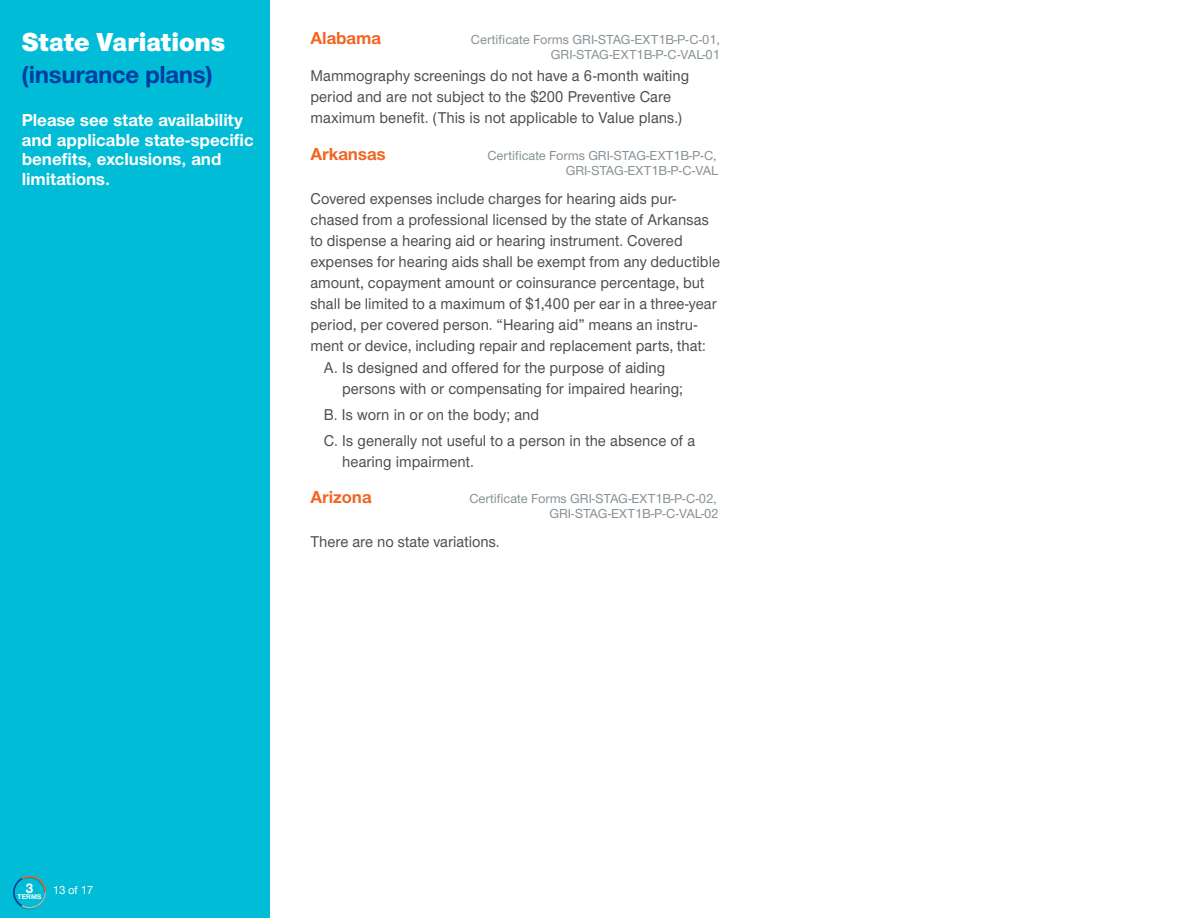
<style>
.page{position:relative;width:1188px;height:918px;background:#fff}
.page>*{position:absolute;margin:0;border:0;box-sizing:border-box;transform-origin:0 0}
.t1{font:900 27px "UHC Sans";letter-spacing:-.005em;color:#fff}
.t2{font:700 25.5px "UHC Sans";letter-spacing:-.01em;color:#003da1}
.t3{font:700 18px/19.5px "UHC Sans";color:#fff}
.t4{font:700 18px "UHC Sans";color:#f26522}
.t5{font:500 16.2px/21px "UHC Sans";color:#4d4d4f;scale:.95 1}
.t6{font:700 14.1px "UHC Sans";color:#fff}
.t7{font:500 13.5px/15px "UHC Sans";letter-spacing:-.005em;color:#879196;text-align:right}
.t8{font:500 12px "UHC Sans";color:#fff}
</style>
<div class="page">
<div style="left:0;top:0;width:270px;height:918px;background:#00bcd6"></div>
<div style="left:13px;top:877px;width:32px;height:33px;border:2px solid #e1e2e2;border-radius:50%"></div>
<div style="left:13px;top:876px;width:33px;height:33px;border:2px solid #cacccc;border-radius:50%"></div>
<svg style="left:13px;top:876px;width:33px;height:32px"></svg>
<h1 class="t1" style="left:22px;top:23px;width:205px">State Variations</h1>
<h2 class="t2" style="left:22px;top:57px;width:192px">(insurance plans)</h2>
<p class="t3" style="left:22px;top:110px;width:233px">Please see state availability and applicable state-specific benefits, exclusions, and limitations.</p>
<p class="t4" style="left:310px;top:25px;width:72px">Alabama</p>
<p class="t7" style="left:471px;top:31px;width:251px">Certificate Forms GRI-STAG-EXT1B-P-C-01,<br>GRI-STAG-EXT1B-P-C-VAL-01</p>
<p class="t5" style="left:310px;top:65px;width:400px">Mammography screenings do not have a 6-month waiting period and are not subject to the $200 Preventive Care maximum benefit. (This is not applicable to Value plans.)</p>
<p class="t4" style="left:310px;top:142px;width:77px">Arkansas</p>
<p class="t7" style="left:488px;top:147px;width:232px">Certificate Forms GRI-STAG-EXT1B-P-C,<br>GRI-STAG-EXT1B-P-C-VAL</p>
<p class="t5" style="left:311px;top:187px;width:433px">Covered expenses include charges for hearing aids pur&shy;chased from a professional licensed by the state of Arkansas to dispense a hearing aid or hearing instrument. Covered expenses for hearing aids shall be exempt from any deductible amount, copayment amount or coinsurance percentage, but shall be limited to a maximum of $1,400 per ear in a three-year period, per covered person. “Hearing aid” means an instru&shy;ment or device, including repair and replacement parts, that:</p>
<p class="t5" style="left:342px;top:357px;width:360px;text-indent:-18px">A. Is designed and offered for the purpose of aiding persons with or compensating for impaired hearing;</p>
<p class="t5" style="left:324px;top:401px;width:392px;line-height:25.7px">B. Is worn in or on the body; and<br>C. Is generally not useful to a person in the absence of a</p>
<p class="t5" style="left:342px;top:450px;width:140px">hearing impairment.</p>
<p class="t4" style="left:311px;top:485px;width:62px">Arizona</p>
<p class="t7" style="left:469px;top:491px;width:251px">Certificate Forms GRI-STAG-EXT1B-P-C-02,<br>GRI-STAG-EXT1B-P-C-VAL-02</p>
<p class="t5" style="left:311px;top:531px;width:201px">There are no state variations.</p>
<p class="t6" style="left:26px;top:878px;width:10px">3</p>
<p class="t8" style="left:18px;top:882px;width:77px"><sub>TERMS</sub> 13 of 17</p>
</div>
